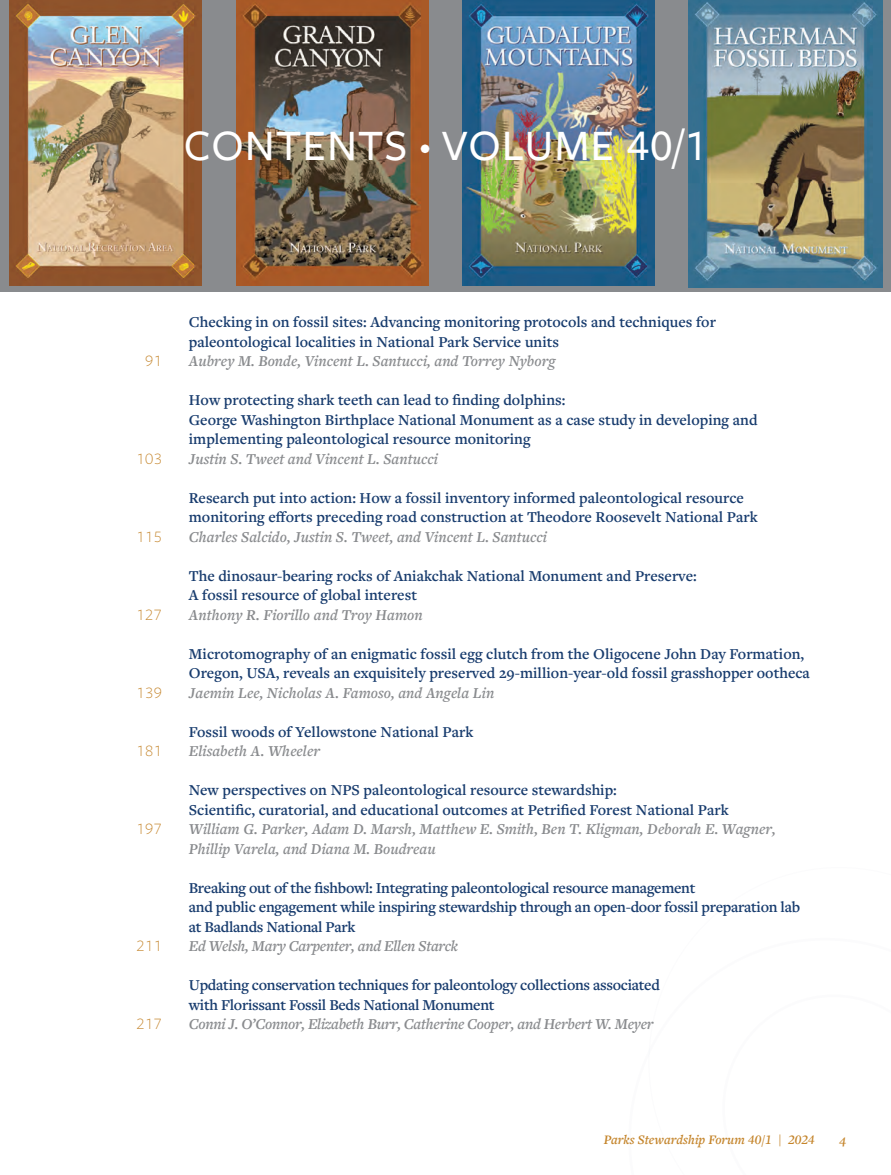
<style>
.page{position:relative;width:891px;height:1175px;background:#fff}
.page>*{position:absolute;margin:0;border:0;box-sizing:border-box;transform-origin:0 0}
.t1{font:500 45px "Freight Sans Pro";letter-spacing:.025em;color:#fff}
.t2{font:300 16.5px "Freight Sans Pro";letter-spacing:.025em;color:#c4842a}
.t3{font:600 15.75px/19.5px "Freight Text Pro";color:#183c6e}
.t4{font:italic 600 15.75px/19.5px "Freight Text Pro";color:#898b8e}
.t5{font:600 15.75px/19.5px "Freight Text Pro";letter-spacing:-.02em;color:#183c6e}
.t6{font:italic 600 15.75px "Freight Text Pro";letter-spacing:-.02em;color:#898b8e}
.t7{font:italic 600 13.5px "Freight Text Pro";color:#c4842a}
.s1{font-size:22.5px}
</style>
<div class="page">
<div style="left:0;top:0;width:891px;height:291px;background:#898b8e"></div>
<img style="left:9px;top:0;width:192px;height:285px">
<img style="left:236px;top:0;width:192px;height:285px">
<img style="left:463px;top:0;width:192px;height:285px">
<img style="left:688px;top:0;width:195px;height:287px">
<h1 class="t1" style="left:184px;top:115px;width:525px">CONTENTS <span class="s1">•</span> VOLUME 40/1</h1>
<p class="t2" style="left:145px;top:350px;width:18px">91</p>
<p class="t2" style="left:136px;top:447px;width:27px">103</p>
<p class="t2" style="left:136px;top:525px;width:27px">115</p>
<p class="t2" style="left:136px;top:603px;width:27px">127</p>
<p class="t2" style="left:136px;top:681px;width:27px">139</p>
<p class="t2" style="left:136px;top:740px;width:27px">181</p>
<p class="t2" style="left:136px;top:818px;width:27px">197</p>
<p class="t2" style="left:136px;top:935px;width:27px">211</p>
<p class="t2" style="left:136px;top:1013px;width:27px">217</p>
<p class="t3" style="left:189px;top:312px;width:529px">Checking in on fossil sites: Advancing monitoring protocols and techniques for paleontological localities in National Park Service units</p>
<p class="t4" style="left:189px;top:351px;width:368px">Aubrey M. Bonde, Vincent L. Santucci, and Torrey Nyborg</p>
<p class="t3" style="left:189px;top:390px;width:570px">How protecting shark teeth can lead to finding dolphins:<br>George Washington Birthplace National Monument as a case study in developing and implementing paleontological resource monitoring</p>
<p class="t4" style="left:189px;top:448px;width:251px">Justin S. Tweet and Vincent L. Santucci</p>
<p class="t3" style="left:189px;top:487px;width:570px">Research put into action: How a fossil inventory informed paleontological resource monitoring efforts preceding road construction at Theodore Roosevelt National Park</p>
<p class="t4" style="left:189px;top:526px;width:360px">Charles Salcido, Justin S. Tweet, and Vincent L. Santucci</p>
<p class="t3" style="left:189px;top:565px;width:510px">The dinosaur-bearing rocks of Aniakchak National Monument and Preserve:<br>A fossil resource of global interest</p>
<p class="t4" style="left:189px;top:604px;width:236px">Anthony R. Fiorillo and Troy Hamon</p>
<p class="t3" style="left:189px;top:643px;width:623px">Microtomography of an enigmatic fossil egg clutch from the Oligocene John Day Formation,<br>Oregon, USA, reveals an exquisitely preserved 29-million-year-old fossil grasshopper ootheca</p>
<p class="t4" style="left:189px;top:682px;width:307px">Jaemin Lee, Nicholas A. Famoso, and Angela Lin</p>
<p class="t3" style="left:189px;top:721px;width:286px">Fossil woods of Yellowstone National Park</p>
<p class="t4" style="left:189px;top:741px;width:133px">Elisabeth A. Wheeler</p>
<p class="t3" style="left:189px;top:780px;width:541px">New perspectives on NPS paleontological resource stewardship:<br>Scientific, curatorial, and educational outcomes at Petrified Forest National Park</p>
<p class="t4" style="left:189px;top:819px;width:588px">William G. Parker, Adam D. Marsh, Matthew E. Smith, Ben T. Kligman, Deborah E. Wagner,<br>Phillip Varela, and Diana M. Boudreau</p>
<p class="t5" style="left:189px;top:877px;width:613px">Breaking out of the fishbowl: Integrating paleontological resource management<br>and public engagement while inspiring stewardship through an open-door fossil preparation lab at Badlands National Park</p>
<p class="t6" style="left:189px;top:935px;width:271px">Ed Welsh, Mary Carpenter, and Ellen Starck</p>
<p class="t5" style="left:189px;top:975px;width:473px">Updating conservation techniques for paleontology collections associated with Florissant Fossil Beds National Monument</p>
<p class="t6" style="left:189px;top:1013px;width:466px">Conni J. O’Connor, Elizabeth Burr, Catherine Cooper, and Herbert W. Meyer</p>
<p class="t7" style="left:604px;top:1130px;width:213px">Parks Stewardship Forum 40/1 | 2024</p>
<p class="t7" style="left:840px;top:1130px;width:8px">4</p>
</div>
